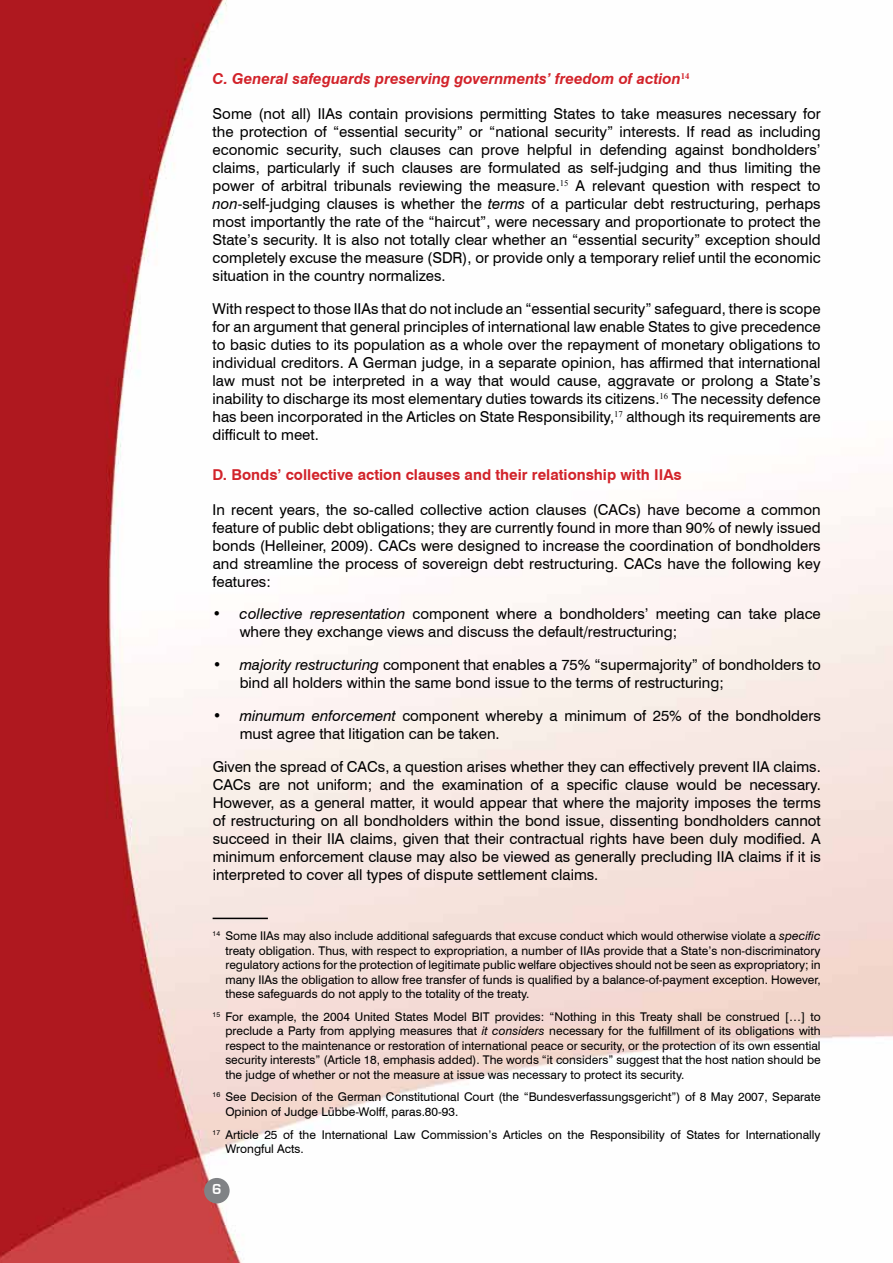
<style>
.page{position:relative;width:893px;height:1263px;background:#fff}
.page>*{position:absolute;margin:0;border:0;box-sizing:border-box;transform-origin:0 0}
.t1{font:15px/18px "Swiss 721 BT";color:#000;text-align:justify}
.t2{font:700 15px "Swiss 721 BT";color:#d2232a}
.t3{font:italic 700 15px "Swiss 721 BT";color:#d2232a}
.t4{font:700 15px "Eurostile";color:#fff}
.t5{font:12px/14.4px "Swiss 721 BT";color:#000;text-align:justify}
.s1{font-style:italic}
</style>
<div class="page">
<img style="left:0;top:0;width:893px;height:1263px">
<div style="left:204px;top:1178px;width:26px;height:25px;background:#808285;border-radius:50%"></div>
<hr style="left:213px;top:918px;width:55px;height:1px;background:#000">
<p class="t3" style="left:213px;top:69px;width:478px">C. General safeguards preserving governments’ freedom of action<sup>14</sup></p>
<p class="t1" style="left:213px;top:104px;width:610px">Some (not all) IIAs contain provisions permitting States to take measures necessary for the protection of “essential security” or “national security” interests. If read as including economic security, such clauses can prove helpful in defending against bondholders’ claims, particularly if such clauses are formulated as self-judging and thus limiting the power of arbitral tribunals reviewing the measure.<sup>15</sup> A relevant question with respect to <span class="s1">non</span>-self-judging clauses is whether the <span class="s1">terms</span> of a particular debt restructuring, perhaps most importantly the rate of the “haircut”, were necessary and proportionate to protect the State’s security. It is also not totally clear whether an “essential security” exception should completely excuse the measure (SDR), or provide only a temporary relief until the economic situation in the country normalizes.</p>
<p class="t1" style="left:213px;top:299px;width:610px">With respect to those IIAs that do not include an “essential security” safeguard, there is scope for an argument that general principles of international law enable States to give precedence to basic duties to its population as a whole over the repayment of monetary obligations to individual creditors. A German judge, in a separate opinion, has affirmed that international law must not be interpreted in a way that would cause, aggravate or prolong a State’s inability to discharge its most elementary duties towards its citizens.<sup>16</sup> The necessity defence has been incorporated in the Articles on State Responsibility,<sup>17</sup> although its requirements are difficult to meet.</p>
<p class="t2" style="left:213px;top:465px;width:471px">D. Bonds’ collective action clauses and their relationship with IIAs</p>
<p class="t1" style="left:213px;top:500px;width:610px">In recent years, the so-called collective action clauses (CACs) have become a common feature of public debt obligations; they are currently found in more than 90% of newly issued bonds (Helleiner, 2009). CACs were designed to increase the coordination of bondholders and streamline the process of sovereign debt restructuring. CACs have the following key features:</p>
<p class="t1" style="left:240px;top:605px;width:583px;text-indent:-27px"><span class="s1">• collective representation</span> component where a bondholders’ meeting can take place where they exchange views and discuss the default/restructuring;</p>
<p class="t1" style="left:240px;top:656px;width:583px;text-indent:-27px"><span class="s1">• majority restructuring</span> component that enables a 75% “supermajority” of bondholders to bind all holders within the same bond issue to the terms of restructuring;</p>
<p class="t1" style="left:240px;top:707px;width:583px;text-indent:-27px"><span class="s1">• minumum enforcement</span> component whereby a minimum of 25% of the bondholders must agree that litigation can be taken.</p>
<p class="t1" style="left:213px;top:758px;width:610px">Given the spread of CACs, a question arises whether they can effectively prevent IIA claims.<br>CACs are not uniform; and the examination of a specific clause would be necessary.<br>However, as a general matter, it would appear that where the majority imposes the terms of restructuring on all bondholders within the bond issue, dissenting bondholders cannot succeed in their IIA claims, given that their contractual rights have been duly modified. A minimum enforcement clause may also be viewed as generally precluding IIA claims if it is interpreted to cover all types of dispute settlement claims.</p>
<p class="t5" style="left:225px;top:929px;width:597px;text-indent:-13px"><sup>14</sup> Some IIAs may also include additional safeguards that excuse conduct which would otherwise violate a <span class="s1">specific </span>treaty obligation. Thus, with respect to expropriation, a number of IIAs provide that a State’s non-discriminatory regulatory actions for the protection of legitimate public welfare objectives should not be seen as expropriatory; in many IIAs the obligation to allow free transfer of funds is qualified by a balance-of-payment exception. However, these safeguards do not apply to the totality of the treaty.</p>
<p class="t5" style="left:225px;top:1009px;width:597px;text-indent:-13px"><sup>15</sup> For example, the 2004 United States Model BIT provides: “Nothing in this Treaty shall be construed […] to preclude a Party from applying measures that <span class="s1">it considers</span> necessary for the fulfillment of its obligations with respect to the maintenance or restoration of international peace or security, or the protection of its own essential security interests” (Article 18, emphasis added). The words “it considers” suggest that the host nation should be the judge of whether or not the measure at issue was necessary to protect its security.</p>
<p class="t5" style="left:225px;top:1090px;width:597px;text-indent:-13px"><sup>16</sup> See Decision of the German Constitutional Court (the “Bundesverfassungsgericht”) of 8 May 2007, Separate<br>Opinion of Judge Lübbe-Wolff, paras.80-93.</p>
<p class="t5" style="left:225px;top:1127px;width:597px;text-indent:-13px"><sup>17</sup> Article 25 of the International Law Commission’s Articles on the Responsibility of States for Internationally<br>Wrongful Acts.</p>
<p class="t4" style="left:212px;top:1181px;width:11px">6</p>
</div>
